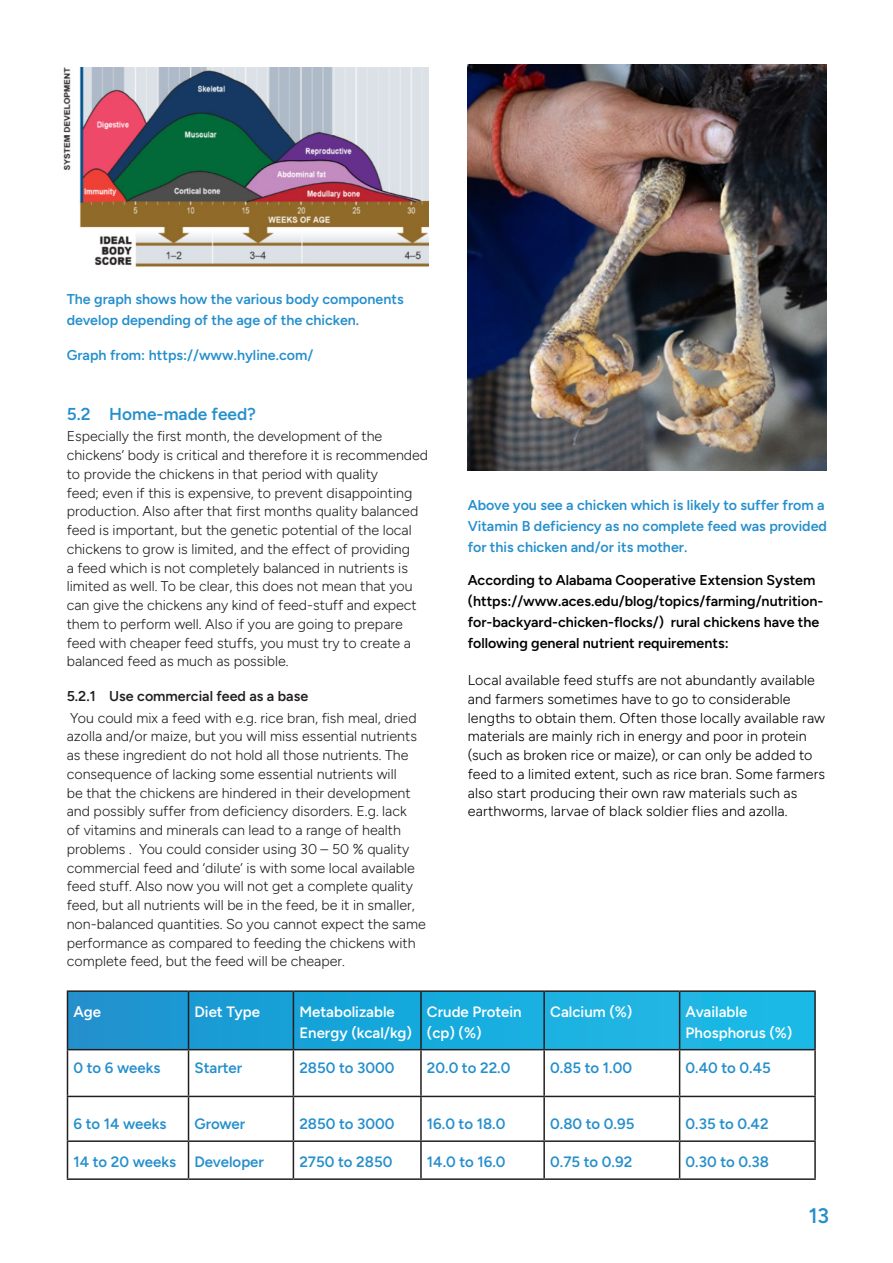
<style>
.page{position:relative;width:893px;height:1263px;background:#fff}
.page>*{position:absolute;margin:0;border:0;box-sizing:border-box;transform-origin:0 0}
.Heading_1{font:600 21px "Figtree";color:#258fcc}
.Heading_2{font:600 17.25px "Figtree";color:#258fcc}
.Heading_1-2{font:600 15px "Figtree";color:#258fcc}
.Heading_1-3{font:600 15px/21px "Figtree";color:#fff}
.t1{font:300 14.25px/18.8px "Figtree";color:#231f20}
.Heading_1-4{font:300 14.25px/18.8px "Figtree";letter-spacing:.01em;color:#000}
.Heading_1-5{font:600 14.25px/21px "Figtree";color:#258fcc}
.Heading_1-6{font:600 14.25px/21px "Figtree";color:#000}
.Heading_3{font:600 14.25px "Figtree";color:#231f20}
</style>
<div class="page">
<img style="left:63px;top:68px;width:365px;height:200px">
<img style="left:468px;top:65px;width:359px;height:405px">
<svg style="left:68px;top:992px;width:746px;height:57px;background:#1aa8da"></svg>
<hr style="left:67px;top:990px;width:122px;height:2px;background:#231f20">
<hr style="left:67px;top:992px;width:1px;height:57px;background:#231f20">
<hr style="left:189px;top:990px;width:104px;height:2px;background:#231f20">
<hr style="left:188px;top:992px;width:1px;height:57px;background:#231f20">
<hr style="left:293px;top:990px;width:128px;height:2px;background:#231f20">
<hr style="left:293px;top:992px;width:1px;height:57px;background:#231f20">
<hr style="left:421px;top:990px;width:123px;height:2px;background:#231f20">
<hr style="left:420px;top:992px;width:2px;height:57px;background:#231f20">
<hr style="left:544px;top:990px;width:136px;height:2px;background:#231f20">
<hr style="left:543px;top:992px;width:2px;height:57px;background:#231f20">
<hr style="left:680px;top:990px;width:136px;height:2px;background:#231f20">
<hr style="left:679px;top:992px;width:1px;height:57px;background:#231f20">
<hr style="left:814px;top:992px;width:2px;height:57px;background:#231f20">
<hr style="left:67px;top:1049px;width:122px;height:1px;background:#231f20">
<hr style="left:67px;top:1050px;width:1px;height:46px;background:#231f20">
<hr style="left:189px;top:1049px;width:104px;height:1px;background:#231f20">
<hr style="left:188px;top:1050px;width:1px;height:46px;background:#231f20">
<hr style="left:293px;top:1049px;width:128px;height:1px;background:#231f20">
<hr style="left:293px;top:1050px;width:1px;height:46px;background:#231f20">
<hr style="left:421px;top:1049px;width:123px;height:1px;background:#231f20">
<hr style="left:420px;top:1050px;width:2px;height:46px;background:#231f20">
<hr style="left:544px;top:1049px;width:136px;height:1px;background:#231f20">
<hr style="left:543px;top:1050px;width:2px;height:46px;background:#231f20">
<hr style="left:680px;top:1049px;width:136px;height:1px;background:#231f20">
<hr style="left:679px;top:1050px;width:1px;height:46px;background:#231f20">
<hr style="left:814px;top:1050px;width:2px;height:46px;background:#231f20">
<hr style="left:67px;top:1096px;width:122px;height:1px;background:#231f20">
<hr style="left:67px;top:1097px;width:1px;height:43px;background:#231f20">
<hr style="left:189px;top:1096px;width:104px;height:1px;background:#231f20">
<hr style="left:188px;top:1097px;width:1px;height:43px;background:#231f20">
<hr style="left:293px;top:1096px;width:128px;height:1px;background:#231f20">
<hr style="left:293px;top:1097px;width:1px;height:43px;background:#231f20">
<hr style="left:421px;top:1096px;width:123px;height:1px;background:#231f20">
<hr style="left:420px;top:1097px;width:2px;height:43px;background:#231f20">
<hr style="left:544px;top:1096px;width:136px;height:1px;background:#231f20">
<hr style="left:543px;top:1097px;width:2px;height:43px;background:#231f20">
<hr style="left:680px;top:1096px;width:136px;height:1px;background:#231f20">
<hr style="left:679px;top:1097px;width:1px;height:43px;background:#231f20">
<hr style="left:814px;top:1097px;width:2px;height:43px;background:#231f20">
<hr style="left:67px;top:1140px;width:122px;height:2px;background:#231f20">
<hr style="left:67px;top:1142px;width:1px;height:36px;background:#231f20">
<hr style="left:189px;top:1140px;width:104px;height:2px;background:#231f20">
<hr style="left:188px;top:1142px;width:1px;height:36px;background:#231f20">
<hr style="left:293px;top:1140px;width:128px;height:2px;background:#231f20">
<hr style="left:293px;top:1142px;width:1px;height:36px;background:#231f20">
<hr style="left:421px;top:1140px;width:123px;height:2px;background:#231f20">
<hr style="left:420px;top:1142px;width:2px;height:36px;background:#231f20">
<hr style="left:544px;top:1140px;width:136px;height:2px;background:#231f20">
<hr style="left:543px;top:1142px;width:2px;height:36px;background:#231f20">
<hr style="left:680px;top:1140px;width:136px;height:2px;background:#231f20">
<hr style="left:679px;top:1142px;width:1px;height:36px;background:#231f20">
<hr style="left:814px;top:1142px;width:2px;height:36px;background:#231f20">
<hr style="left:67px;top:1178px;width:122px;height:2px;background:#231f20">
<hr style="left:189px;top:1178px;width:104px;height:2px;background:#231f20">
<hr style="left:293px;top:1178px;width:128px;height:2px;background:#231f20">
<hr style="left:421px;top:1178px;width:123px;height:2px;background:#231f20">
<hr style="left:544px;top:1178px;width:136px;height:2px;background:#231f20">
<hr style="left:680px;top:1178px;width:136px;height:2px;background:#231f20">
<p class="Heading_1-5" style="left:67px;top:288px;width:338px">The graph shows how the various body components develop depending of the age of the chicken.</p>
<p class="Heading_1-5" style="left:67px;top:345px;width:248px">Graph from: https://www.hyline.com/</p>
<p class="Heading_2" style="left:67px;top:403px;width:191px">5.2 Home-made feed?</p>
<p class="t1" style="left:67px;top:427px;width:363px">Especially the first month, the development of the chickens’ body is critical and therefore it is recommended to provide the chickens in that period with quality<br>feed; even if this is expensive, to prevent disappointing production. Also after that first months quality balanced feed is important, but the genetic potential of the local chickens to grow is limited, and the effect of providing<br>a feed which is not completely balanced in nutrients is limited as well. To be clear, this does not mean that you can give the chickens any kind of feed-stuff and expect them to perform well. Also if you are going to prepare feed with cheaper feed stuffs, you must try to create a balanced feed as much as possible.</p>
<p class="Heading_3" style="left:67px;top:687px;width:243px">5.2.1 Use commercial feed as a base</p>
<p class="t1" style="left:67px;top:708px;width:361px">You could mix a feed with e.g. rice bran, fish meal, dried azolla and/or maize, but you will miss essential nutrients as these ingredient do not hold all those nutrients. The consequence of lacking some essential nutrients will<br>be that the chickens are hindered in their development and possibly suffer from deficiency disorders. E.g. lack<br>of vitamins and minerals can lead to a range of health problems . You could consider using 30 – 50 % quality commercial feed and ‘dilute’ is with some local available feed stuff. Also now you will not get a complete quality feed, but all nutrients will be in the feed, be it in smaller, non-balanced quantities. So you cannot expect the same performance as compared to feeding the chickens with complete feed, but the feed will be cheaper.</p>
<p class="Heading_1-5" style="left:468px;top:495px;width:361px">Above you see a chicken which is likely to suffer from a<br>Vitamin B deficiency as no complete feed was provided for this chicken and/or its mother.</p>
<p class="Heading_1-6" style="left:468px;top:570px;width:357px">According to Alabama Cooperative Extension System (https://www.aces.edu/blog/topics/farming/nutrition&shy;for-backyard-chicken-flocks/) rural chickens have the following general nutrient requirements:</p>
<p class="Heading_1-4" style="left:468px;top:671px;width:359px">Local available feed stuffs are not abundantly available and farmers sometimes have to go to considerable lengths to obtain them. Often those locally available raw materials are mainly rich in energy and poor in protein (such as broken rice or maize), or can only be added to feed to a limited extent, such as rice bran. Some farmers also start producing their own raw materials such as earthworms, larvae of black soldier flies and azolla.</p>
<p class="Heading_1-3" style="left:73px;top:1001px;width:29px">Age</p>
<p class="Heading_1-3" style="left:195px;top:1001px;width:67px">Diet Type</p>
<p class="Heading_1-3" style="left:299px;top:1001px;width:114px">Metabolizable<br>Energy (kcal/kg)</p>
<p class="Heading_1-3" style="left:427px;top:1001px;width:96px">Crude Protein (cp) (%)</p>
<p class="Heading_1-3" style="left:550px;top:1001px;width:84px">Calcium (%)</p>
<p class="Heading_1-3" style="left:686px;top:1001px;width:108px">Available<br>Phosphorus (%)</p>
<p class="Heading_1-2" style="left:73px;top:1059px;width:88px">0 to 6 weeks</p>
<p class="Heading_1-2" style="left:195px;top:1059px;width:49px">Starter</p>
<p class="Heading_1-2" style="left:299px;top:1059px;width:97px">2850 to 3000</p>
<p class="Heading_1-2" style="left:427px;top:1059px;width:85px">20.0 to 22.0</p>
<p class="Heading_1-2" style="left:550px;top:1059px;width:83px">0.85 to 1.00</p>
<p class="Heading_1-2" style="left:686px;top:1059px;width:87px">0.40 to 0.45</p>
<p class="Heading_1-2" style="left:73px;top:1115px;width:94px">6 to 14 weeks</p>
<p class="Heading_1-2" style="left:195px;top:1115px;width:52px">Grower</p>
<p class="Heading_1-2" style="left:299px;top:1115px;width:97px">2850 to 3000</p>
<p class="Heading_1-2" style="left:427px;top:1115px;width:80px">16.0 to 18.0</p>
<p class="Heading_1-2" style="left:550px;top:1115px;width:86px">0.80 to 0.95</p>
<p class="Heading_1-2" style="left:686px;top:1115px;width:84px">0.35 to 0.42</p>
<p class="Heading_1-2" style="left:73px;top:1152px;width:104px">14 to 20 weeks</p>
<p class="Heading_1-2" style="left:195px;top:1152px;width:71px">Developer</p>
<p class="Heading_1-2" style="left:299px;top:1152px;width:94px">2750 to 2850</p>
<p class="Heading_1-2" style="left:427px;top:1152px;width:80px">14.0 to 16.0</p>
<p class="Heading_1-2" style="left:550px;top:1152px;width:84px">0.75 to 0.92</p>
<p class="Heading_1-2" style="left:686px;top:1152px;width:85px">0.30 to 0.38</p>
<p class="Heading_1" style="left:809px;top:1203px;width:22px">13</p>
</div>
